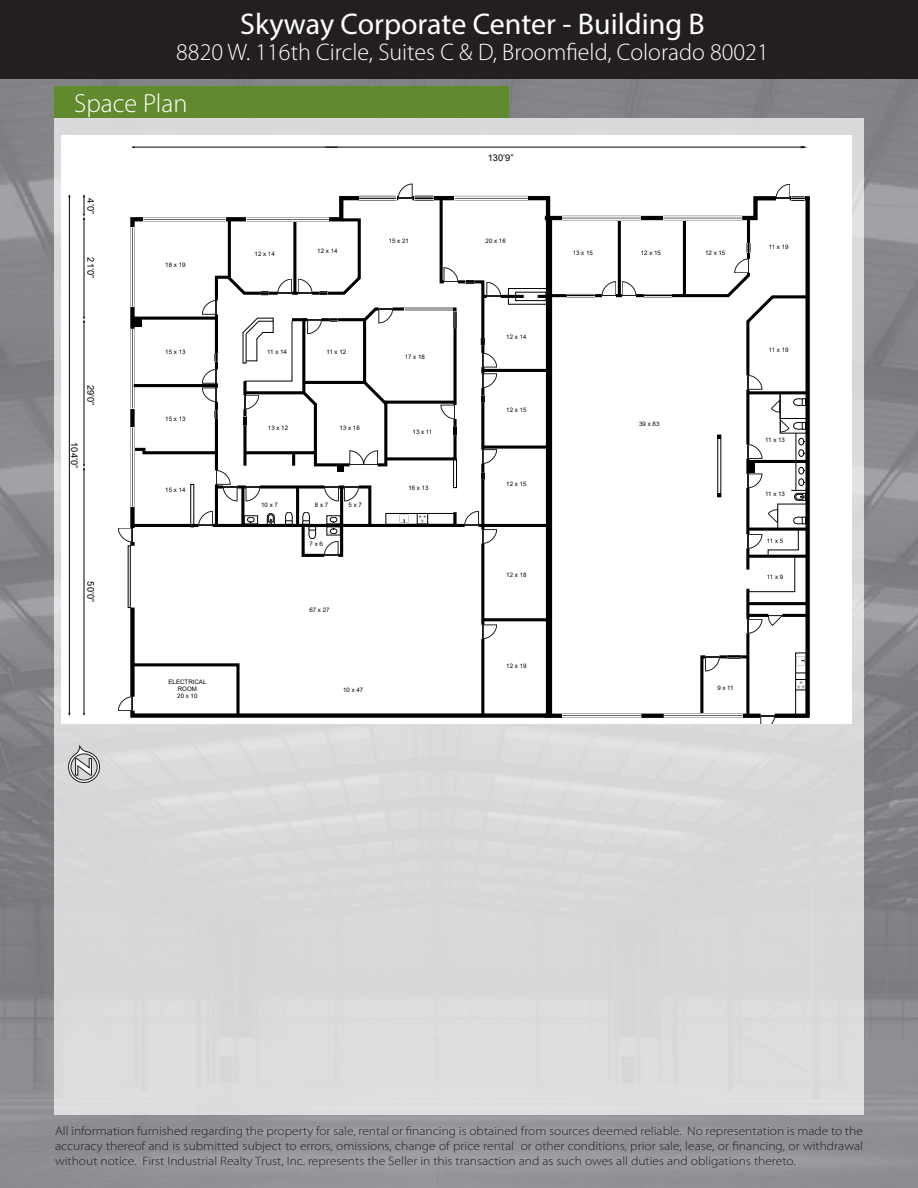
<style>
.page{position:relative;width:918px;height:1188px;background:#fff}
.page>*{position:absolute;margin:0;border:0;box-sizing:border-box;transform-origin:0 0}
.t1{font:30px "Myriad Pro";color:#fff}
.t2{font:300 26.25px "Myriad Pro";color:#fff}
.t3{font:300 24px "Myriad Pro";color:#fff}
.t4{font:300 12.15px/15px "Myriad Pro";color:#231f20;text-align:justify;scale:1.11 1}
.t5{font:9.3px "Arial";color:#000}
.t6{font:6.15px/7.4px "Arial";color:#000;text-align:center}
</style>
<div class="page">
<img style="left:0;top:78px;width:918px;height:1110px">
<div style="left:0;top:0;width:918px;height:78px;background:#231f20"></div>
<div style="left:54px;top:118px;width:810px;height:997px;background:#d9d9da"></div>
<div style="left:54px;top:86px;width:455px;height:32px;background:#5f8b29"></div>
<div style="left:62px;top:135px;width:790px;height:589px;background:#fff"></div>
<div style="left:796px;top:679px;width:10px;height:11px;border:1px solid #000"></div>
<svg style="left:797px;top:681px;width:8px;height:8px"></svg>
<div style="left:748px;top:461px;width:7px;height:11px;background:#000"></div>
<hr style="left:549px;top:219px;width:3px;height:496px;background:#000">
<hr style="left:683px;top:218px;width:3px;height:77px;background:#000">
<hr style="left:618px;top:218px;width:3px;height:77px;background:#000">
<div style="left:805px;top:198px;width:5px;height:517px;background:#000"></div>
<hr style="left:748px;top:602px;width:59px;height:3px;background:#000">
<svg style="left:775px;top:714px;width:35px;height:4px"></svg>
<svg style="left:554px;top:714px;width:8px;height:4px"></svg>
<svg style="left:747px;top:714px;width:14px;height:4px"></svg>
<svg style="left:641px;top:714px;width:23px;height:4px"></svg>
<hr style="left:748px;top:614px;width:20px;height:3px;background:#000">
<hr style="left:782px;top:614px;width:25px;height:3px;background:#000">
<hr style="left:746px;top:633px;width:3px;height:82px;background:#000">
<hr style="left:746px;top:589px;width:3px;height:30px;background:#000">
<hr style="left:746px;top:548px;width:3px;height:22px;background:#000">
<hr style="left:746px;top:488px;width:3px;height:46px;background:#000">
<hr style="left:746px;top:459px;width:3px;height:15px;background:#000">
<hr style="left:545px;top:216px;width:17px;height:4px;background:#000">
<hr style="left:641px;top:216px;width:22px;height:4px;background:#000">
<hr style="left:551px;top:294px;width:16px;height:3px;background:#000">
<hr style="left:747px;top:219px;width:3px;height:24px;background:#000">
<svg style="left:562px;top:217px;width:79px;height:3px"></svg>
<hr style="left:562px;top:218px;width:79px;height:1px;background:#000">
<hr style="left:562px;top:216px;width:79px;height:1px;background:#000">
<hr style="left:562px;top:220px;width:79px;height:1px;background:#000">
<svg style="left:663px;top:217px;width:75px;height:3px"></svg>
<hr style="left:663px;top:218px;width:79px;height:1px;background:#000">
<hr style="left:663px;top:216px;width:79px;height:1px;background:#000">
<hr style="left:663px;top:220px;width:79px;height:1px;background:#000">
<svg style="left:738px;top:184px;width:67px;height:38px"></svg>
<svg style="left:699px;top:654px;width:48px;height:64px"></svg>
<svg style="left:748px;top:619px;width:14px;height:14px"></svg>
<svg style="left:768px;top:615px;width:14px;height:11px"></svg>
<svg style="left:664px;top:716px;width:79px;height:2px"></svg>
<hr style="left:664px;top:715px;width:79px;height:1px;background:#000">
<hr style="left:664px;top:714px;width:79px;height:1px;background:#000">
<hr style="left:664px;top:718px;width:79px;height:1px;background:#000">
<svg style="left:562px;top:717px;width:79px;height:1px"></svg>
<hr style="left:562px;top:715px;width:79px;height:1px;background:#000">
<hr style="left:562px;top:714px;width:79px;height:1px;background:#000">
<hr style="left:562px;top:718px;width:79px;height:1px;background:#000">
<svg style="left:761px;top:716px;width:14px;height:8px"></svg>
<hr style="left:748px;top:460px;width:59px;height:3px;background:#000">
<hr style="left:796px;top:433px;width:1px;height:57px;background:#000">
<svg style="left:748px;top:467px;width:58px;height:125px"></svg>
<svg style="left:796px;top:656px;width:9px;height:9px"></svg>
<svg style="left:567px;top:243px;width:243px;height:216px"></svg>
<div style="left:516px;top:292px;width:30px;height:9px;border:1px solid #000"></div>
<div style="left:508px;top:288px;width:40px;height:16px;border:1px solid #000"></div>
<hr style="left:546px;top:199px;width:4px;height:517px;background:#000">
<hr style="left:481px;top:639px;width:3px;height:77px;background:#000">
<hr style="left:479px;top:524px;width:69px;height:3px;background:#000">
<hr style="left:481px;top:543px;width:3px;height:82px;background:#000">
<div style="left:130px;top:608px;width:5px;height:89px;background:#000"></div>
<svg style="left:538px;top:295px;width:8px;height:3px"></svg>
<hr style="left:501px;top:295px;width:23px;height:3px;background:#000">
<hr style="left:528px;top:196px;width:22px;height:4px;background:#000">
<hr style="left:455px;top:198px;width:73px;height:1px;background:#000">
<hr style="left:455px;top:200px;width:73px;height:1px;background:#000">
<hr style="left:455px;top:196px;width:73px;height:1px;background:#000">
<svg style="left:118px;top:662px;width:436px;height:56px"></svg>
<svg style="left:483px;top:625px;width:14px;height:14px"></svg>
<hr style="left:483px;top:618px;width:65px;height:3px;background:#000">
<hr style="left:483px;top:446px;width:65px;height:3px;background:#000">
<hr style="left:483px;top:369px;width:64px;height:3px;background:#000">
<svg style="left:118px;top:184px;width:383px;height:374px"></svg>
<hr style="left:84px;top:468px;width:1px;height:246px;background:#000">
<hr style="left:69px;top:196px;width:1px;height:518px;background:#000">
<hr style="left:84px;top:321px;width:1px;height:144px;background:#000">
<svg style="left:83px;top:464px;width:2px;height:6px"></svg>
<hr style="left:84px;top:218px;width:1px;height:99px;background:#000">
<svg style="left:83px;top:316px;width:2px;height:7px"></svg>
<hr style="left:326px;top:147px;width:479px;height:1px;background:#000">
<svg style="left:800px;top:146px;width:8px;height:2px"></svg>
<hr style="left:134px;top:147px;width:204px;height:1px;background:#000">
<svg style="left:83px;top:194px;width:2px;height:26px"></svg>
<svg style="left:68px;top:746px;width:32px;height:37px"></svg>
<p class="t1" style="left:240px;top:6px;width:466px">Skyway Corporate Center - Building B</p>
<p class="t3" style="left:176px;top:38px;width:594px">8820 W. 116th Circle, Suites C &amp; D, Broomfield, Colorado 80021</p>
<p class="t2" style="left:74px;top:88px;width:115px">Space Plan</p>
<p class="t5" style="left:97px;top:198px;width:17px;rotate:90deg">4’0”</p>
<p class="t5" style="left:97px;top:257px;width:22px;rotate:90deg">21’0”</p>
<p class="t5" style="left:97px;top:385px;width:22px;rotate:90deg">29’0”</p>
<p class="t5" style="left:81px;top:442px;width:27px;rotate:90deg">104’0”</p>
<p class="t5" style="left:97px;top:581px;width:22px;rotate:90deg">50’0”</p>
<p class="t6" style="left:165px;top:261px;width:22px">18 x 19</p>
<p class="t6" style="left:165px;top:348px;width:22px">15 x 13</p>
<p class="t6" style="left:165px;top:415px;width:22px">15 x 13</p>
<p class="t6" style="left:165px;top:486px;width:22px">15 x 14</p>
<p class="t6" style="left:169px;top:678px;width:39px">ELECTRICAL<br>ROOM<br>20 x 10</p>
<p class="t6" style="left:255px;top:250px;width:22px">12 x 14</p>
<p class="t6" style="left:317px;top:247px;width:22px">12 x 14</p>
<p class="t5" style="left:488px;top:151px;width:27px">130’9”</p>
<p class="t6" style="left:389px;top:237px;width:22px">15 x 21</p>
<p class="t6" style="left:486px;top:237px;width:22px">20 x 16</p>
<p class="t6" style="left:267px;top:348px;width:21px">11 x 14</p>
<p class="t6" style="left:327px;top:348px;width:21px">11 x 12</p>
<p class="t6" style="left:268px;top:424px;width:22px">13 x 12</p>
<p class="t6" style="left:340px;top:424px;width:22px">13 x 16</p>
<p class="t6" style="left:261px;top:501px;width:18px">10 x 7</p>
<p class="t6" style="left:315px;top:501px;width:15px">8 x 7</p>
<p class="t6" style="left:349px;top:501px;width:15px">5 x 7</p>
<p class="t6" style="left:310px;top:540px;width:15px">7 x 6</p>
<p class="t6" style="left:309px;top:606px;width:22px">67 x 27</p>
<p class="t6" style="left:343px;top:686px;width:22px">10 x 47</p>
<p class="t6" style="left:405px;top:353px;width:22px">17 x 18</p>
<p class="t6" style="left:413px;top:428px;width:21px">13 x 11</p>
<p class="t6" style="left:408px;top:484px;width:22px">16 x 13</p>
<p class="t6" style="left:506px;top:333px;width:22px">12 x 14</p>
<p class="t6" style="left:506px;top:407px;width:22px">12 x 15</p>
<p class="t6" style="left:506px;top:480px;width:22px">12 x 15</p>
<p class="t6" style="left:506px;top:572px;width:22px">12 x 18</p>
<p class="t6" style="left:506px;top:662px;width:22px">12 x 19</p>
<p class="t6" style="left:573px;top:249px;width:22px">13 x 15</p>
<p class="t6" style="left:641px;top:249px;width:22px">12 x 15</p>
<p class="t6" style="left:705px;top:249px;width:22px">12 x 15</p>
<p class="t6" style="left:639px;top:420px;width:22px">39 x 83</p>
<p class="t6" style="left:769px;top:243px;width:21px">11 x 19</p>
<p class="t6" style="left:769px;top:346px;width:21px">11 x 19</p>
<p class="t6" style="left:765px;top:436px;width:21px">11 x 13</p>
<p class="t6" style="left:765px;top:490px;width:21px">11 x 13</p>
<p class="t6" style="left:767px;top:537px;width:18px">11 x 5</p>
<p class="t6" style="left:767px;top:573px;width:18px">11 x 9</p>
<p class="t6" style="left:717px;top:684px;width:18px">9 x 11</p>
<p class="t4" style="left:55px;top:1123px;width:729px">All information furnished regarding the property for sale, rental or financing is obtained from sources deemed reliable. No representation is made to the accuracy thereof and is submitted subject to errors, omissions, change of price rental or other conditions, prior sale, lease, or financing, or withdrawal without notice. First Industrial Realty Trust, Inc. represents the Seller in this transaction and as such owes all duties and obligations thereto.</p>
</div>
